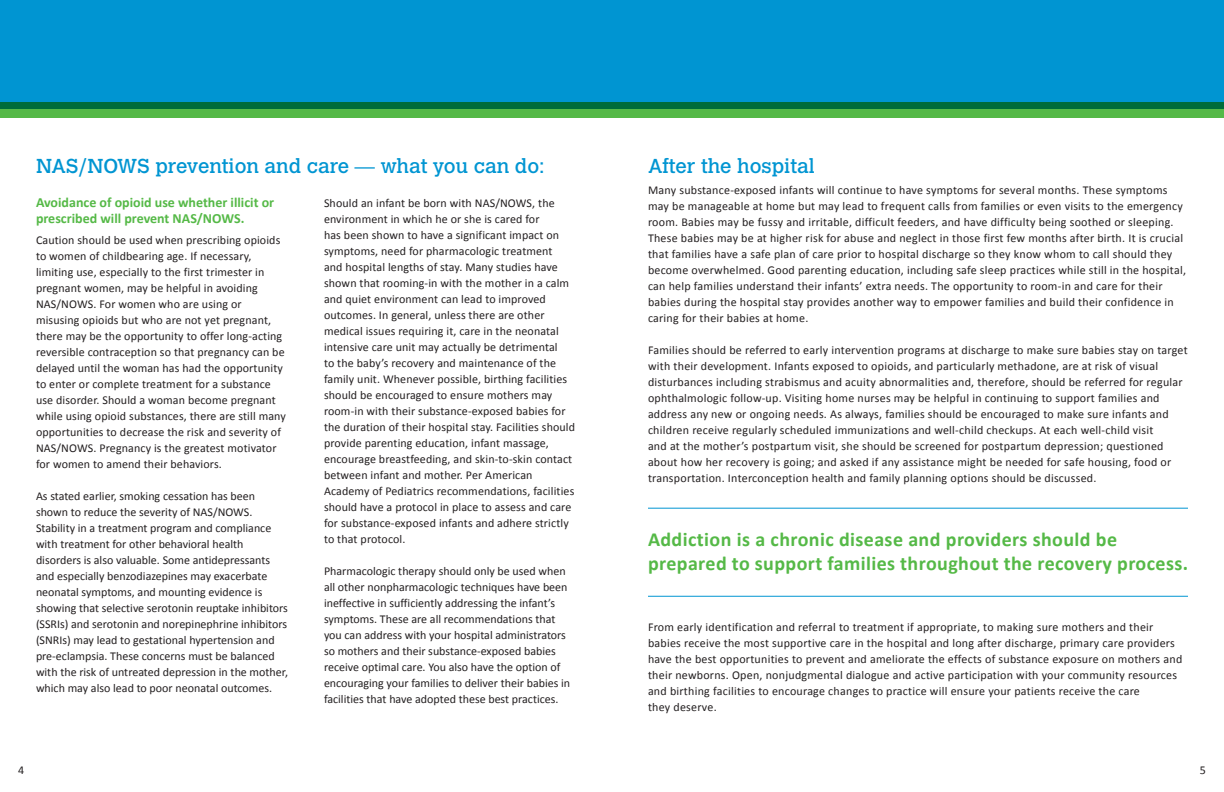
<style>
.page{position:relative;width:1224px;height:792px;background:#fff}
.page>*{position:absolute;margin:0;border:0;box-sizing:border-box;transform-origin:0 0}
.t1{font:700 20px/24px "Calibri";letter-spacing:.02em;color:#55b947}
.t2{font:20px "Calvert MT Std";color:#0095d2}
.t3{font:700 14px/16px "Calibri";color:#55b947}
.t4{font:12px/16px "Calibri";letter-spacing:.01em;color:#231f20}
</style>
<div class="page">
<div style="left:0;top:0;width:1224px;height:108px;background:#0095d2"></div>
<svg style="left:0;top:102px;width:1224px;height:16px;background:#2f9741"></svg>
<hr style="left:648px;top:508px;width:540px;height:1px;background:#0095d2">
<hr style="left:648px;top:596px;width:540px;height:1px;background:#0095d2">
<h1 class="t2" style="left:36px;top:155px;width:510px">NAS/NOWS prevention and care — what you can do:</h1>
<p class="t3" style="left:36px;top:194px;width:240px">Avoidance of opioid use whether illicit or prescribed will prevent NAS/NOWS.</p>
<p class="t4" style="left:36px;top:232px;width:251px">Caution should be used when prescribing opioids to women of childbearing age. If necessary, limiting use, especially to the first trimester in pregnant women, may be helpful in avoiding NAS/NOWS. For women who are using or misusing opioids but who are not yet pregnant, there may be the opportunity to offer long-acting reversible contraception so that pregnancy can be delayed until the woman has had the opportunity to enter or complete treatment for a substance use disorder. Should a woman become pregnant while using opioid substances, there are still many opportunities to decrease the risk and severity of NAS/NOWS. Pregnancy is the greatest motivator for women to amend their behaviors.</p>
<p class="t4" style="left:36px;top:488px;width:254px">As stated earlier, smoking cessation has been shown to reduce the severity of NAS/NOWS.<br>Stability in a treatment program and compliance with treatment for other behavioral health disorders is also valuable. Some antidepressants and especially benzodiazepines may exacerbate neonatal symptoms, and mounting evidence is showing that selective serotonin reuptake inhibitors (SSRIs) and serotonin and norepinephrine inhibitors (SNRIs) may lead to gestational hypertension and pre-eclampsia. These concerns must be balanced with the risk of untreated depression in the mother, which may also lead to poor neonatal outcomes.</p>
<p class="t4" style="left:324px;top:195px;width:253px">Should an infant be born with NAS/NOWS, the environment in which he or she is cared for<br>has been shown to have a significant impact on symptoms, need for pharmacologic treatment<br>and hospital lengths of stay. Many studies have shown that rooming-in with the mother in a calm and quiet environment can lead to improved outcomes. In general, unless there are other medical issues requiring it, care in the neonatal intensive care unit may actually be detrimental<br>to the baby’s recovery and maintenance of the family unit. Whenever possible, birthing facilities should be encouraged to ensure mothers may room-in with their substance-exposed babies for the duration of their hospital stay. Facilities should provide parenting education, infant massage, encourage breastfeeding, and skin-to-skin contact between infant and mother. Per American Academy of Pediatrics recommendations, facilities should have a protocol in place to assess and care for substance-exposed infants and adhere strictly to that protocol.</p>
<p class="t4" style="left:324px;top:563px;width:248px">Pharmacologic therapy should only be used when all other nonpharmacologic techniques have been ineffective in sufficiently addressing the infant’s symptoms. These are all recommendations that you can address with your hospital administrators so mothers and their substance-exposed babies receive optimal care. You also have the option of encouraging your families to deliver their babies in facilities that have adopted these best practices.</p>
<h1 class="t2" style="left:648px;top:155px;width:168px">After the hospital</h1>
<p class="t4" style="left:648px;top:182px;width:540px">Many substance-exposed infants will continue to have symptoms for several months. These symptoms may be manageable at home but may lead to frequent calls from families or even visits to the emergency room. Babies may be fussy and irritable, difficult feeders, and have difficulty being soothed or sleeping.<br>These babies may be at higher risk for abuse and neglect in those first few months after birth. It is crucial that families have a safe plan of care prior to hospital discharge so they know whom to call should they become overwhelmed. Good parenting education, including safe sleep practices while still in the hospital, can help families understand their infants’ extra needs. The opportunity to room-in and care for their babies during the hospital stay provides another way to empower families and build their confidence in caring for their babies at home.</p>
<p class="t4" style="left:648px;top:342px;width:541px">Families should be referred to early intervention programs at discharge to make sure babies stay on target with their development. Infants exposed to opioids, and particularly methadone, are at risk of visual disturbances including strabismus and acuity abnormalities and, therefore, should be referred for regular ophthalmologic follow-up. Visiting home nurses may be helpful in continuing to support families and address any new or ongoing needs. As always, families should be encouraged to make sure infants and children receive regularly scheduled immunizations and well-child checkups. At each well-child visit<br>and at the mother’s postpartum visit, she should be screened for postpartum depression; questioned about how her recovery is going; and asked if any assistance might be needed for safe housing, food or transportation. Interconception health and family planning options should be discussed.</p>
<h1 class="t1" style="left:648px;top:527px;width:542px">Addiction is a chronic disease and providers should be prepared to support families throughout the recovery process.</h1>
<p class="t4" style="left:648px;top:619px;width:536px">From early identification and referral to treatment if appropriate, to making sure mothers and their babies receive the most supportive care in the hospital and long after discharge, primary care providers have the best opportunities to prevent and ameliorate the effects of substance exposure on mothers and their newborns. Open, nonjudgmental dialogue and active participation with your community resources and birthing facilities to encourage changes to practice will ensure your patients receive the care<br>they deserve.</p>
<p class="t4" style="left:18px;top:762px;width:8px">4</p>
<p class="t4" style="left:1200px;top:762px;width:8px">5</p>
</div>
